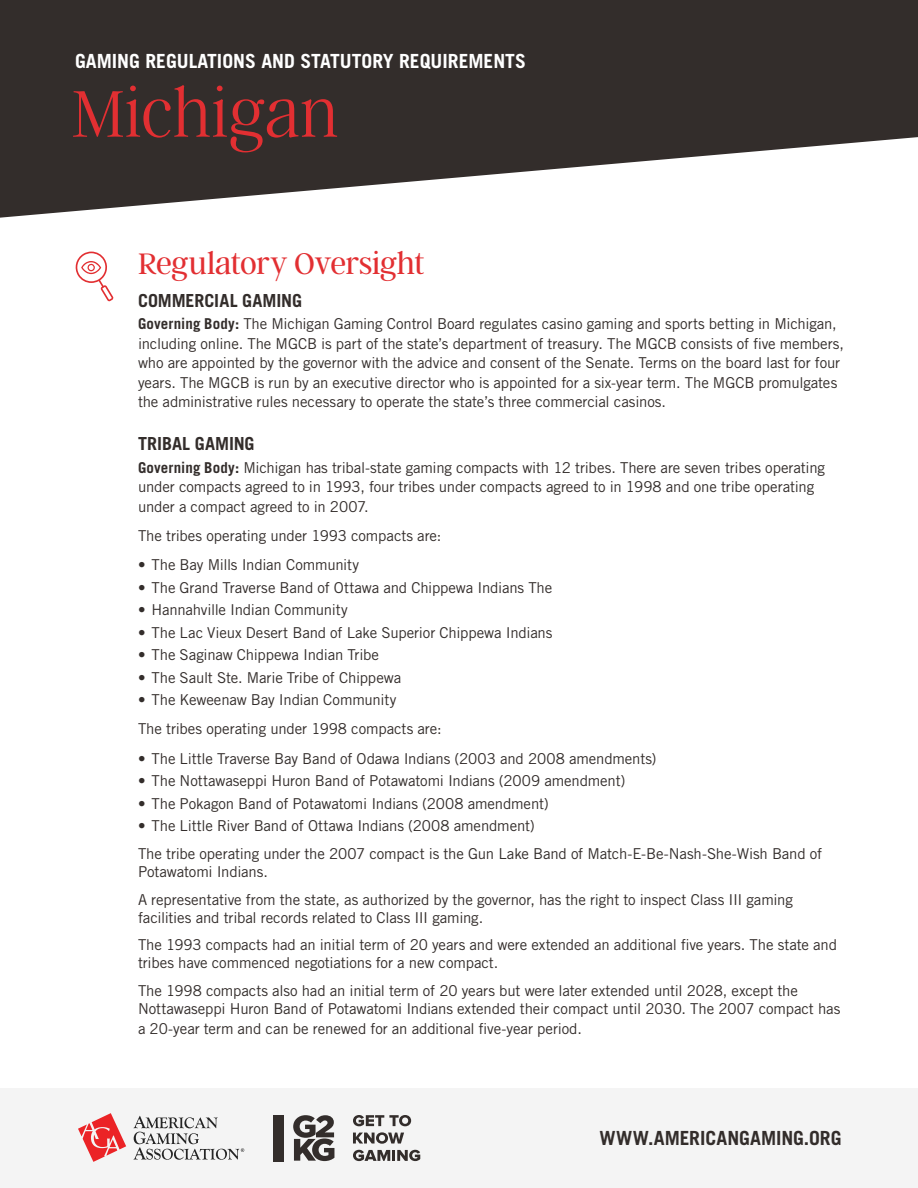
<style>
.page{position:relative;width:918px;height:1188px;background:#fff}
.page>*{position:absolute;margin:0;border:0;box-sizing:border-box;transform-origin:0 0}
.t1{font:100 73.5px "Argent CF";letter-spacing:.01em;color:#e22f32}
.t2{font:300 33px "Argent CF";letter-spacing:-.01em;color:#e22f32}
.t3{font:700 19.5px "Trade Gothic LT Std";color:#fff}
.t4{font:700 19.5px "Trade Gothic LT Std";color:#332d2b}
.t5{font:700 18px "Trade Gothic LT Std";letter-spacing:-.005em;color:#332d2b}
.t6{font:15px/19.5px "Trade Gothic LT Std";letter-spacing:-.01em;color:#332d2b}
.s1{font-weight:700}
</style>
<div class="page">
<svg style="left:0;top:0;width:918px;height:218px;fill:#332d2b"></svg>
<div style="left:0;top:1088px;width:918px;height:100px;background:#f4f4f4"></div>
<svg style="left:78px;top:1113px;width:48px;height:49px"></svg>
<svg style="left:134px;top:1116px;width:110px;height:44px"></svg>
<svg style="left:293px;top:1115px;width:41px;height:46px"></svg>
<div style="left:273px;top:1115px;width:10px;height:46px;background:#332d2b"></div>
<svg style="left:353px;top:1132px;width:51px;height:12px"></svg>
<svg style="left:353px;top:1150px;width:67px;height:11px"></svg>
<svg style="left:353px;top:1115px;width:58px;height:11px"></svg>
<svg style="left:76px;top:252px;width:37px;height:49px"></svg>
<h3 class="t3" style="left:75px;top:50px;width:452px">GAMING REGULATIONS AND STATUTORY REQUIREMENTS</h3>
<h1 class="t1" style="left:72px;top:76px;width:268px">Michigan</h1>
<h2 class="t2" style="left:138px;top:246px;width:288px">Regulatory Oversight</h2>
<p class="t5" style="left:138px;top:289px;width:166px">COMMERCIAL GAMING</p>
<p class="t6" style="left:138px;top:314px;width:708px"><span class="s1">Governing Body:</span> The Michigan Gaming Control Board regulates casino gaming and sports betting in Michigan, including online. The MGCB is part of the state’s department of treasury. The MGCB consists of five members, who are appointed by the governor with the advice and consent of the Senate. Terms on the board last for four years. The MGCB is run by an executive director who is appointed for a six-year term. The MGCB promulgates the administrative rules necessary to operate the state’s three commercial casinos.</p>
<p class="t5" style="left:138px;top:433px;width:118px">TRIBAL GAMING</p>
<p class="t6" style="left:138px;top:457px;width:689px"><span class="s1">Governing Body:</span> Michigan has tribal-state gaming compacts with 12 tribes. There are seven tribes operating under compacts agreed to in 1993, four tribes under compacts agreed to in 1998 and one tribe operating under a compact agreed to in 2007.</p>
<p class="t6" style="left:138px;top:526px;width:305px">The tribes operating under 1993 compacts are:</p>
<p class="t6" style="left:138px;top:555px;width:223px">• The Bay Mills Indian Community</p>
<p class="t6" style="left:138px;top:577px;width:416px">• The Grand Traverse Band of Ottawa and Chippewa Indians The</p>
<p class="t6" style="left:138px;top:600px;width:211px">• Hannahville Indian Community</p>
<p class="t6" style="left:138px;top:622px;width:416px">• The Lac Vieux Desert Band of Lake Superior Chippewa Indians</p>
<p class="t6" style="left:138px;top:645px;width:243px">• The Saginaw Chippewa Indian Tribe</p>
<p class="t6" style="left:138px;top:667px;width:265px">• The Sault Ste. Marie Tribe of Chippewa</p>
<p class="t6" style="left:138px;top:685px;width:305px;line-height:29.2px">• The Keweenaw Bay Indian Community<br>The tribes operating under 1998 compacts are:</p>
<p class="t6" style="left:138px;top:748px;width:520px">• The Little Traverse Bay Band of Odawa Indians (2003 and 2008 amendments)</p>
<p class="t6" style="left:138px;top:771px;width:489px">• The Nottawaseppi Huron Band of Potawatomi Indians (2009 amendment)</p>
<p class="t6" style="left:138px;top:793px;width:412px">• The Pokagon Band of Potawatomi Indians (2008 amendment)</p>
<p class="t6" style="left:138px;top:812px;width:686px;line-height:27.8px">• The Little River Band of Ottawa Indians (2008 amendment)<br>The tribe operating under the 2007 compact is the Gun Lake Band of Match-E-Be-Nash-She-Wish Band of</p>
<p class="t6" style="left:138px;top:858px;width:656px;line-height:27.8px">Potawatomi Indians.<br>A representative from the state, as authorized by the governor, has the right to inspect Class III gaming</p>
<p class="t6" style="left:138px;top:903px;width:701px;line-height:27.8px">facilities and tribal records related to Class III gaming.<br>The 1993 compacts had an initial term of 20 years and were extended an additional five years. The state and</p>
<p class="t6" style="left:138px;top:949px;width:661px;line-height:27.8px">tribes have commenced negotiations for a new compact.<br>The 1998 compacts also had an initial term of 20 years but were later extended until 2028, except the</p>
<p class="t6" style="left:138px;top:999px;width:704px">Nottawaseppi Huron Band of Potawatomi Indians extended their compact until 2030. The 2007 compact has a 20-year term and can be renewed for an additional five-year period.</p>
<h3 class="t4" style="left:599px;top:1126px;width:244px">WWW.AMERICANGAMING.ORG</h3>
</div>
